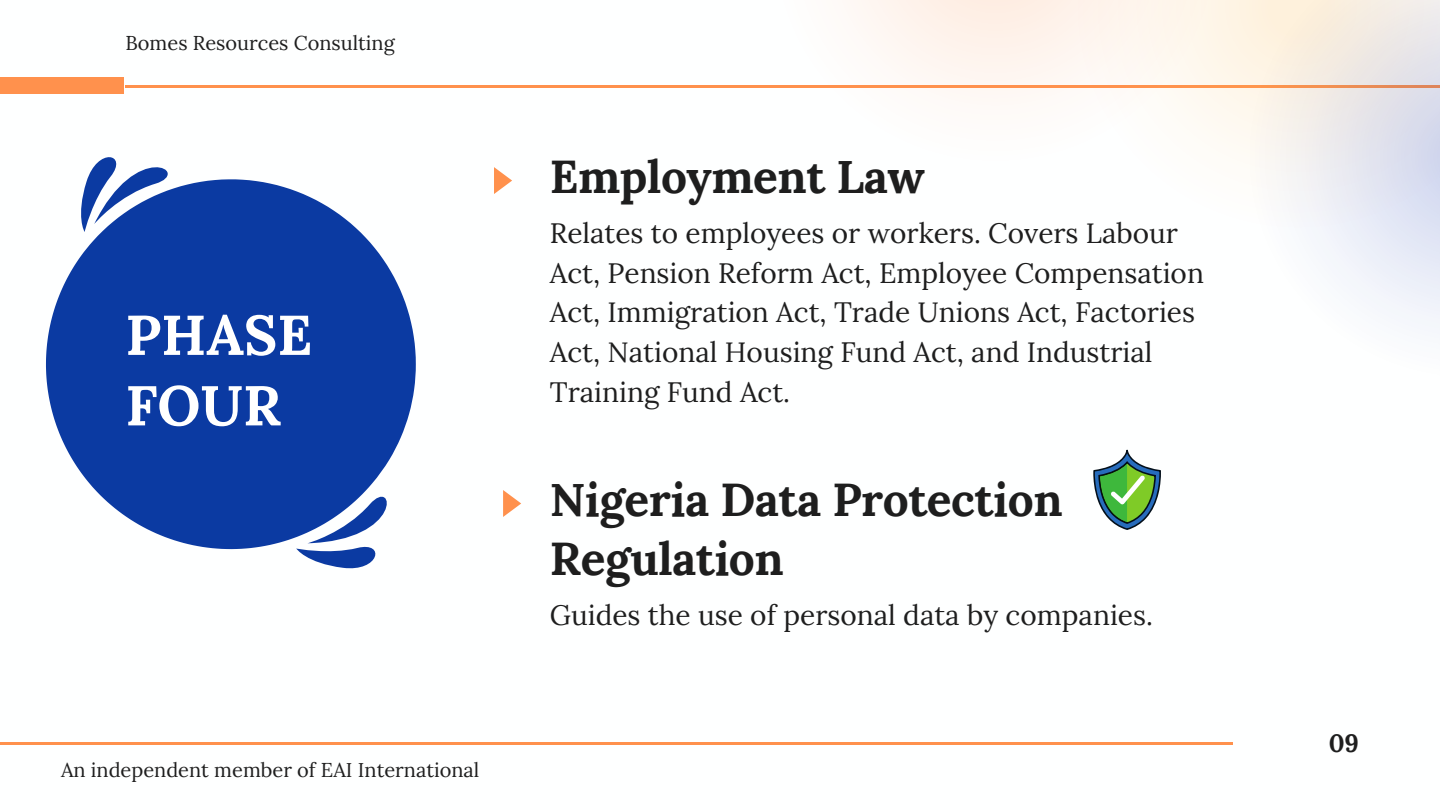
<style>
.page{position:relative;width:1440px;height:810px;background:#fff}
.page>*{position:absolute;margin:0;border:0;box-sizing:border-box;transform-origin:0 0}
.t1{font:700 56px/70.5px "Lora";color:#fff}
.t2{font:700 46px/59.2px "Lora";letter-spacing:-.01em;color:#1e1e1e}
.t3{font:28px/39.8px "Lora";color:#1e1e1e}
.t4{font:700 25px "Lora";color:#1e1e1e}
.t5{font:20px "Lora";color:#1e1e1e}
</style>
<div class="page">
<div style="left:0;top:77px;width:124px;height:16px;background:#ff914d"></div>
<hr style="left:125px;top:85px;width:1315px;height:2px;background:#ff914d">
<hr style="left:0;top:743px;width:1232px;height:1px;background:#ff914d">
<svg style="left:494px;top:167px;width:18px;height:27px"></svg>
<svg style="left:709px;top:0;width:303px;height:95px"></svg>
<svg style="left:1012px;top:0;width:172px;height:111px;fill:#fef6f0"></svg>
<svg style="left:1184px;top:0;width:256px;height:330px"></svg>
<svg style="left:46px;top:179px;width:370px;height:370px;fill:#0b3aa2"></svg>
<svg style="left:296px;top:475px;width:108px;height:94px"></svg>
<svg style="left:75px;top:157px;width:118px;height:75px"></svg>
<svg style="left:503px;top:490px;width:18px;height:27px"></svg>
<svg style="left:1093px;top:450px;width:68px;height:80px"></svg>
<h1 class="t5" style="left:125px;top:30px;width:271px">Bomes Resources Consulting</h1>
<p class="t1" style="left:125px;top:299px;width:188px">PHASE<br>FOUR</p>
<h2 class="t5" style="left:61px;top:756px;width:420px">An independent member of EAI International</h2>
<p class="t2" style="left:550px;top:146px;width:377px">Employment Law</p>
<p class="t3" style="left:550px;top:213px;width:656px">Relates to employees or workers. Covers Labour Act, Pension Reform Act, Employee Compensation Act, Immigration Act, Trade Unions Act, Factories Act, National Housing Fund Act, and Industrial Training Fund Act.</p>
<p class="t2" style="left:550px;top:469px;width:514px">Nigeria Data Protection<br>Regulation</p>
<p class="t3" style="left:550px;top:595px;width:605px">Guides the use of personal data by companies.</p>
<p class="t4" style="left:1329px;top:727px;width:32px">09</p>
</div>
